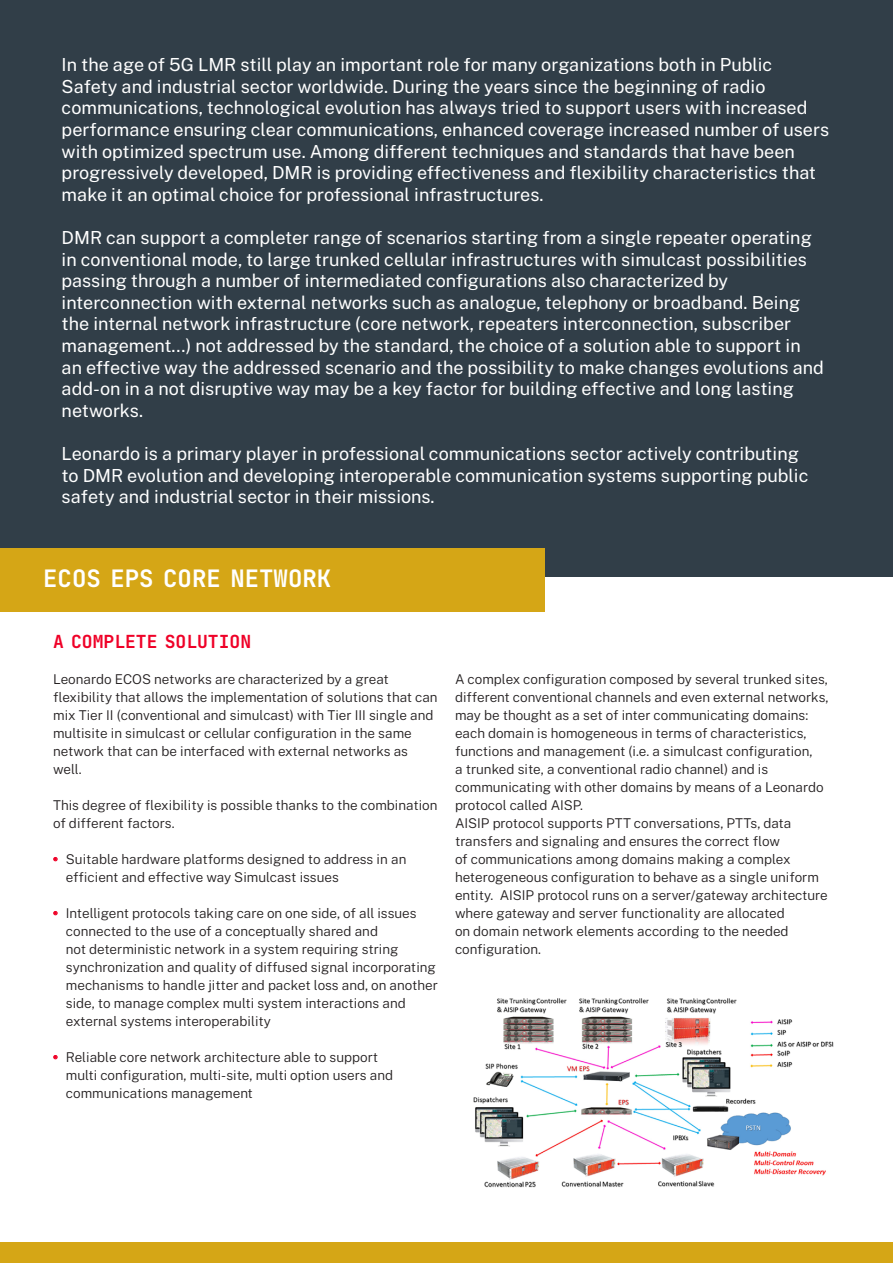
<style>
.page{position:relative;width:893px;height:1263px;background:#fff}
.page>*{position:absolute;margin:0;border:0;box-sizing:border-box;transform-origin:0 0}
.Titolo_banda_-_16_auto_Bianco{font:24px "Tekne LDO Variable";color:#fff}
.Testo_big_-_12_auto{font:18px/21.6px "Public Sans";color:#fff}
.Titolo_1_-_12_auto_-_Rosso{font:18px "Tekne LDO Variable";color:#ef0027}
.Testo_-_9_auto{font:300 13.5px/18px "Public Sans";color:#231f20}
.s1{font-weight:700;color:#ef0027}
</style>
<div class="page">
<div style="left:0;top:1242px;width:893px;height:21px;background:#d5a616"></div>
<div style="left:0;top:0;width:893px;height:576px;background:#313e48"></div>
<div style="left:0;top:549px;width:544px;height:63px;background:#d5a616"></div>
<img style="left:473px;top:998px;width:361px;height:190px">
<p class="Testo_big_-_12_auto" style="left:62px;top:53px;width:769px">In the age of 5G LMR still play an important role for many organizations both in Public Safety and industrial sector worldwide. During the years since the beginning of radio communications, technological evolution has always tried to support users with increased performance ensuring clear communications, enhanced coverage increased number of users with optimized spectrum use. Among different techniques and standards that have been progressively developed, DMR is providing effectiveness and flexibility characteristics that make it an optimal choice for professional infrastructures.</p>
<p class="Testo_big_-_12_auto" style="left:62px;top:225px;width:764px">DMR can support a completer range of scenarios starting from a single repeater operating in conventional mode, to large trunked cellular infrastructures with simulcast possibilities passing through a number of intermediated configurations also characterized by interconnection with external networks such as analogue, telephony or broadband. Being the internal network infrastructure (core network, repeaters interconnection, subscriber management...) not addressed by the standard, the choice of a solution able to support in an effective way the addressed scenario and the possibility to make changes evolutions and add-on in a not disruptive way may be a key factor for building effective and long lasting networks.</p>
<p class="Testo_big_-_12_auto" style="left:62px;top:441px;width:748px">Leonardo is a primary player in professional communications sector actively contributing to DMR evolution and developing interoperable communication systems supporting public safety and industrial sector in their missions.</p>
<p class="Titolo_banda_-_16_auto_Bianco" style="left:43px;top:560px;width:290px">ECOS EPS CORE NETWORK</p>
<p class="Titolo_1_-_12_auto_-_Rosso" style="left:53px;top:628px;width:200px">A COMPLETE SOLUTION</p>
<p class="Testo_-_9_auto" style="left:53px;top:669px;width:386px">Leonardo ECOS networks are characterized by a great flexibility that allows the implementation of solutions that can mix Tier II (conventional and simulcast) with Tier III single and multisite in simulcast or cellular configuration in the same network that can be interfaced with external networks as well.</p>
<p class="Testo_-_9_auto" style="left:53px;top:795px;width:386px">This degree of flexibility is possible thanks to the combination of different factors.</p>
<p class="Testo_-_9_auto" style="left:66px;top:849px;width:342px;text-indent:-13px"><span class="s1">•</span> Suitable hardware platforms designed to address in an efficient and effective way Simulcast issues</p>
<p class="Testo_-_9_auto" style="left:66px;top:903px;width:374px;text-indent:-13px"><span class="s1">•</span> Intelligent protocols taking care on one side, of all issues connected to the use of a conceptually shared and<br>not deterministic network in a system requiring string synchronization and quality of diffused signal incorporating mechanisms to handle jitter and packet loss and, on another side, to manage complex multi system interactions and external systems interoperability</p>
<p class="Testo_-_9_auto" style="left:66px;top:1047px;width:329px;text-indent:-13px"><span class="s1">•</span> Reliable core network architecture able to support multi configuration, multi-site, multi option users and communications management</p>
<p class="Testo_-_9_auto" style="left:455px;top:669px;width:375px">A complex configuration composed by several trunked sites, different conventional channels and even external networks, may be thought as a set of inter communicating domains: each domain is homogeneous in terms of characteristics, functions and management (i.e. a simulcast configuration,<br>a trunked site, a conventional radio channel) and is communicating with other domains by means of a Leonardo protocol called AISP.</p>
<p class="Testo_-_9_auto" style="left:455px;top:813px;width:374px">AISIP protocol supports PTT conversations, PTTs, data transfers and signaling and ensures the correct flow<br>of communications among domains making a complex heterogeneous configuration to behave as a single uniform entity. AISIP protocol runs on a server/gateway architecture where gateway and server functionality are allocated<br>on domain network elements according to the needed configuration.</p>
</div>
